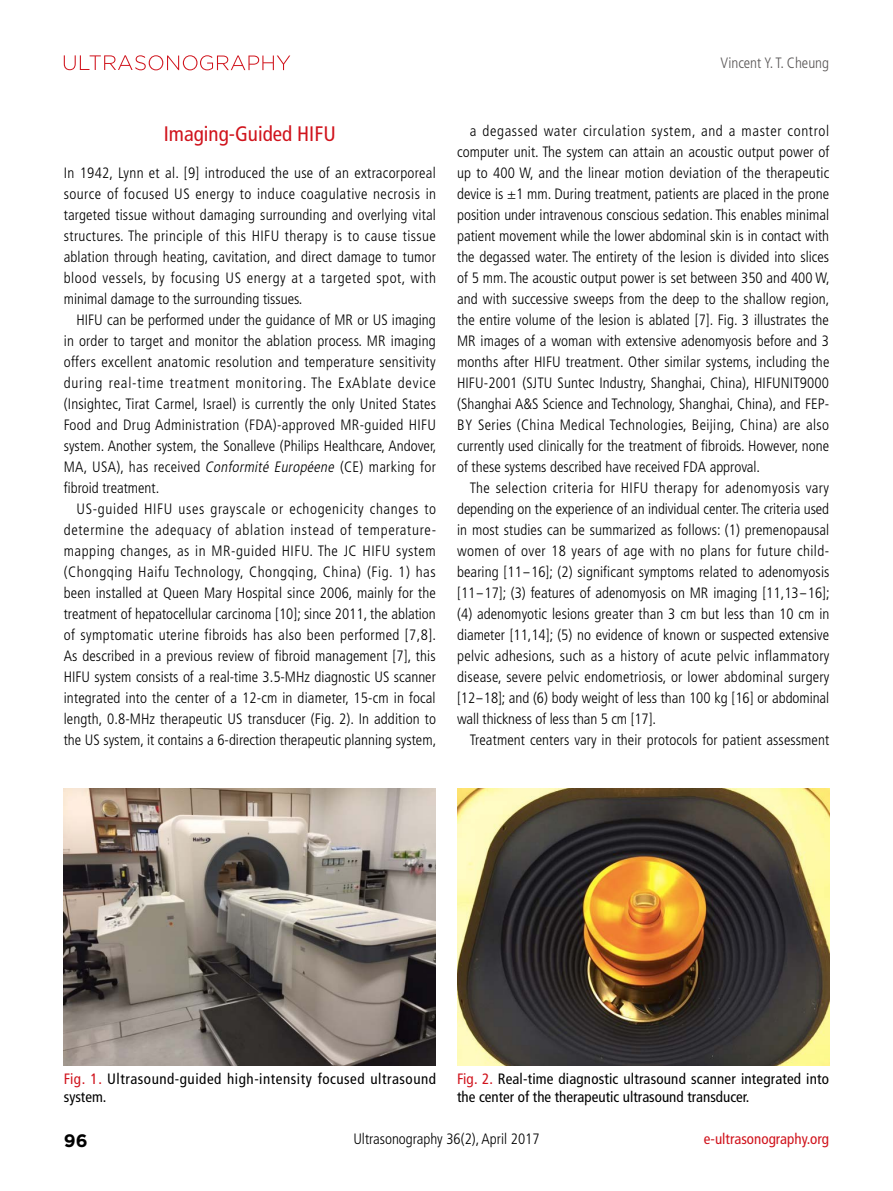
<style>
.page{position:relative;width:893px;height:1191px;background:#fff}
.page>*{position:absolute;margin:0;border:0;box-sizing:border-box;transform-origin:0 0}
.t1{font:condensed 21px "Frutiger LT Std";color:#d0131c}
.t2{font:700 18px "Gotham";color:#000}
.t3{font:300 condensed 15px/21px "Frutiger LT Std";color:#000;text-align:justify}
.t4{font:condensed 15px/18px "Frutiger LT Std";letter-spacing:.01em;color:#000}
.t5{font:condensed 15px/18px "Frutiger LT Std";letter-spacing:.035em;color:#000}
.t6{font:condensed 15px "Frutiger LT Std";color:#d0131c}
.t7{font:300 condensed 15px "Frutiger LT Std";color:#5a5757}
.s1{font-style:italic}
.s2{color:#d0131c}
</style>
<div class="page">
<svg style="left:64px;top:55px;width:226px;height:15px"></svg>
<img style="left:64px;top:789px;width:372px;height:276px">
<img style="left:457px;top:789px;width:372px;height:276px">
<h1 class="t1" style="left:164px;top:121px;width:173px">Imaging-Guided HIFU</h1>
<p class="t3" style="left:64px;top:162px;width:374px">In 1942, Lynn et al. [9] introduced the use of an extracorporeal source of focused US energy to induce coagulative necrosis in targeted tissue without damaging surrounding and overlying vital structures. The principle of this HIFU therapy is to cause tissue ablation through heating, cavitation, and direct damage to tumor blood vessels, by focusing US energy at a targeted spot, with minimal damage to the surrounding tissues.</p>
<p class="t3" style="left:64px;top:309px;width:374px;text-indent:13px">HIFU can be performed under the guidance of MR or US imaging in order to target and monitor the ablation process. MR imaging offers excellent anatomic resolution and temperature sensitivity during real-time treatment monitoring. The ExAblate device (Insightec, Tirat Carmel, Israel) is currently the only United States Food and Drug Administration (FDA)-approved MR-guided HIFU system. Another system, the Sonalleve (Philips Healthcare, Andover, MA, USA), has received <span class="s1">Conformité Européene</span> (CE) marking for fibroid treatment.</p>
<p class="t3" style="left:64px;top:498px;width:374px;text-indent:13px">US-guided HIFU uses grayscale or echogenicity changes to determine the adequacy of ablation instead of temperature&shy;mapping changes, as in MR-guided HIFU. The JC HIFU system (Chongqing Haifu Technology, Chongqing, China) (Fig. 1) has been installed at Queen Mary Hospital since 2006, mainly for the treatment of hepatocellular carcinoma [10]; since 2011, the ablation of symptomatic uterine fibroids has also been performed [7,8].<br>As described in a previous review of fibroid management [7], this HIFU system consists of a real-time 3.5-MHz diagnostic US scanner integrated into the center of a 12-cm in diameter, 15-cm in focal length, 0.8-MHz therapeutic US transducer (Fig. 2). In addition to the US system, it contains a 6-direction therapeutic planning system,</p>
<p class="t7" style="left:721px;top:54px;width:110px">Vincent Y. T. Cheung</p>
<p class="t3" style="left:457px;top:120px;width:374px;text-indent:13px">a degassed water circulation system, and a master control computer unit. The system can attain an acoustic output power of up to 400 W, and the linear motion deviation of the therapeutic device is ±1 mm. During treatment, patients are placed in the prone position under intravenous conscious sedation. This enables minimal patient movement while the lower abdominal skin is in contact with the degassed water. The entirety of the lesion is divided into slices of 5 mm. The acoustic output power is set between 350 and 400 W, and with successive sweeps from the deep to the shallow region, the entire volume of the lesion is ablated [7]. Fig. 3 illustrates the MR images of a woman with extensive adenomyosis before and 3 months after HIFU treatment. Other similar systems, including the HIFU-2001 (SJTU Suntec Industry, Shanghai, China), HIFUNIT9000 (Shanghai A&amp;S Science and Technology, Shanghai, China), and FEP-BY Series (China Medical Technologies, Beijing, China) are also currently used clinically for the treatment of fibroids. However, none of these systems described have received FDA approval.</p>
<p class="t3" style="left:457px;top:477px;width:374px;text-indent:13px">The selection criteria for HIFU therapy for adenomyosis vary depending on the experience of an individual center. The criteria used in most studies can be summarized as follows: (1) premenopausal women of over 18 years of age with no plans for future child&shy;bearing [11-16]; (2) significant symptoms related to adenomyosis [11-17]; (3) features of adenomyosis on MR imaging [11,13-16]; (4) adenomyotic lesions greater than 3 cm but less than 10 cm in diameter [11,14]; (5) no evidence of known or suspected extensive pelvic adhesions, such as a history of acute pelvic inflammatory disease, severe pelvic endometriosis, or lower abdominal surgery [12-18]; and (6) body weight of less than 100 kg [16] or abdominal wall thickness of less than 5 cm [17].</p>
<p class="t3" style="left:470px;top:729px;width:361px">Treatment centers vary in their protocols for patient assessment</p>
<p class="t5" style="left:64px;top:1070px;width:374px"><span class="s2">Fig. 1.</span> Ultrasound-guided high-intensity focused ultrasound system.</p>
<p class="t4" style="left:457px;top:1070px;width:373px"><span class="s2">Fig. 2.</span> Real-time diagnostic ultrasound scanner integrated into the center of the therapeutic ultrasound transducer.</p>
<p class="t2" style="left:64px;top:1130px;width:25px">96</p>
<p class="t3" style="left:353px;top:1128px;width:188px">Ultrasonography 36(2), April 2017</p>
<p class="t6" style="left:704px;top:1130px;width:127px">e-ultrasonography.org</p>
</div>
